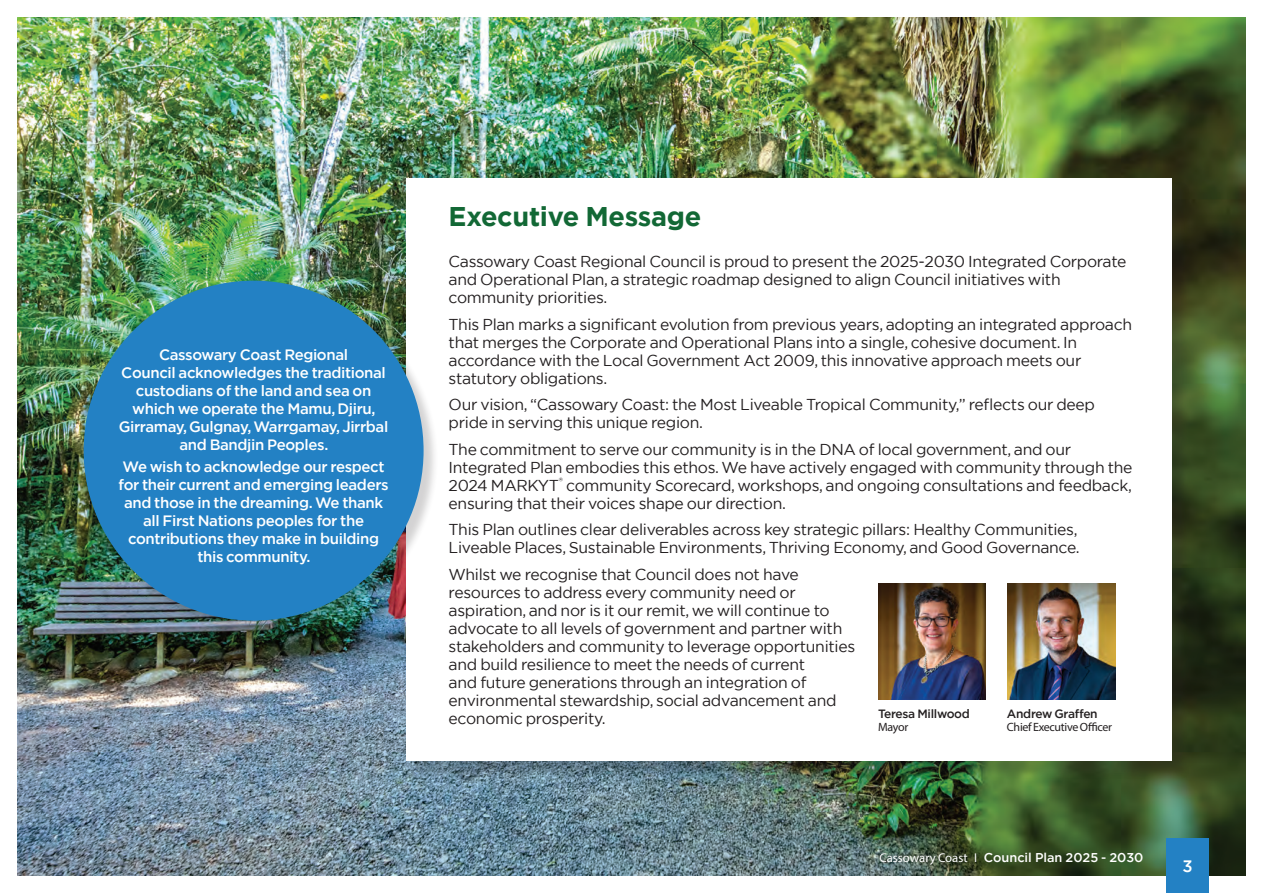
<style>
.page{position:relative;width:1263px;height:893px;background:#fff}
.page>*{position:absolute;margin:0;border:0;box-sizing:border-box;transform-origin:0 0}
.t1{font:700 27px "Gotham";letter-spacing:-.01em;color:#126835}
.t2{font:500 16.5px "Gotham";color:#fff}
.t3{font:15.75px/18px "Gotham";letter-spacing:-.02em;color:#231f20}
.t4{font:500 15px/18px "Gotham";letter-spacing:-.025em;color:#fff;text-align:center}
.t5{font:500 12.75px "Gotham";color:#fff}
.t6{font:500 12px "Gotham";letter-spacing:-.025em;color:#231f20}
.t7{font:12px "Myriad Pro";letter-spacing:-.025em;color:#231f20}
.s1{font-family:"Myriad Pro";font-weight:400}
</style>
<div class="page">
<img style="left:17px;top:17px;width:1229px;height:859px">
<div style="left:1166px;top:839px;width:43px;height:54px;background:#2381c4"></div>
<div style="left:408px;top:181px;width:782px;height:599px;background:#231f20;opacity:.25"></div>
<div style="left:406px;top:179px;width:766px;height:582px;background:#fff"></div>
<img style="left:878px;top:584px;width:108px;height:116px">
<img style="left:1008px;top:584px;width:107px;height:116px">
<div style="left:85px;top:282px;width:354px;height:354px;background:#231f20;opacity:.2"></div>
<div style="left:84px;top:281px;width:340px;height:340px;background:#2381c4;border-radius:50%"></div>
<p class="t4" style="left:119px;top:346px;width:271px">Cassowary Coast Regional<br>Council acknowledges the traditional custodians of the land and sea on which we operate the Mamu, Djiru,<br>Girramay, Gulgnay, Warrgamay, Jirrbal and Bandjin Peoples.</p>
<p class="t4" style="left:119px;top:458px;width:272px">We wish to acknowledge our respect for their current and emerging leaders and those in the dreaming. We thank all First Nations peoples for the contributions they make in building this community.</p>
<h1 class="t1" style="left:449px;top:198px;width:254px">Executive Message</h1>
<p class="t3" style="left:449px;top:252px;width:679px">Cassowary Coast Regional Council is proud to present the 2025-2030 Integrated Corporate and Operational Plan, a strategic roadmap designed to align Council initiatives with community priorities.</p>
<p class="t3" style="left:449px;top:315px;width:685px">This Plan marks a significant evolution from previous years, adopting an integrated approach that merges the Corporate and Operational Plans into a single, cohesive document. In accordance with the Local Government Act 2009, this innovative approach meets our statutory obligations.</p>
<p class="t3" style="left:449px;top:395px;width:648px">Our vision, “Cassowary Coast: the Most Liveable Tropical Community,” reflects our deep pride in serving this unique region.</p>
<p class="t3" style="left:449px;top:440px;width:685px">The commitment to serve our community is in the DNA of local government, and our Integrated Plan embodies this ethos. We have actively engaged with community through the 2024 MARKYT<sup>®</sup> community Scorecard, workshops, and ongoing consultations and feedback, ensuring that their voices shape our direction.</p>
<p class="t3" style="left:449px;top:520px;width:633px">This Plan outlines clear deliverables across key strategic pillars: Healthy Communities,<br>Liveable Places, Sustainable Environments, Thriving Economy, and Good Governance.</p>
<p class="t3" style="left:449px;top:565px;width:408px">Whilst we recognise that Council does not have resources to address every community need or aspiration, and nor is it our remit, we will continue to advocate to all levels of government and partner with stakeholders and community to leverage opportunities and build resilience to meet the needs of current<br>and future generations through an integration of environmental stewardship, social advancement and economic prosperity.</p>
<p class="t6" style="left:1007px;top:706px;width:92px">Andrew Graffen</p>
<p class="t7" style="left:1007px;top:720px;width:107px">Chief Executive Officer</p>
<p class="t6" style="left:878px;top:706px;width:93px">Teresa Millwood</p>
<p class="t7" style="left:878px;top:720px;width:32px">Mayor</p>
<p class="t5" style="left:879px;top:849px;width:266px"><span class="s1">Cassowary Coast I</span> Council Plan 2025 - 2030</p>
<p class="t2" style="left:1182px;top:855px;width:12px">3</p>
</div>
